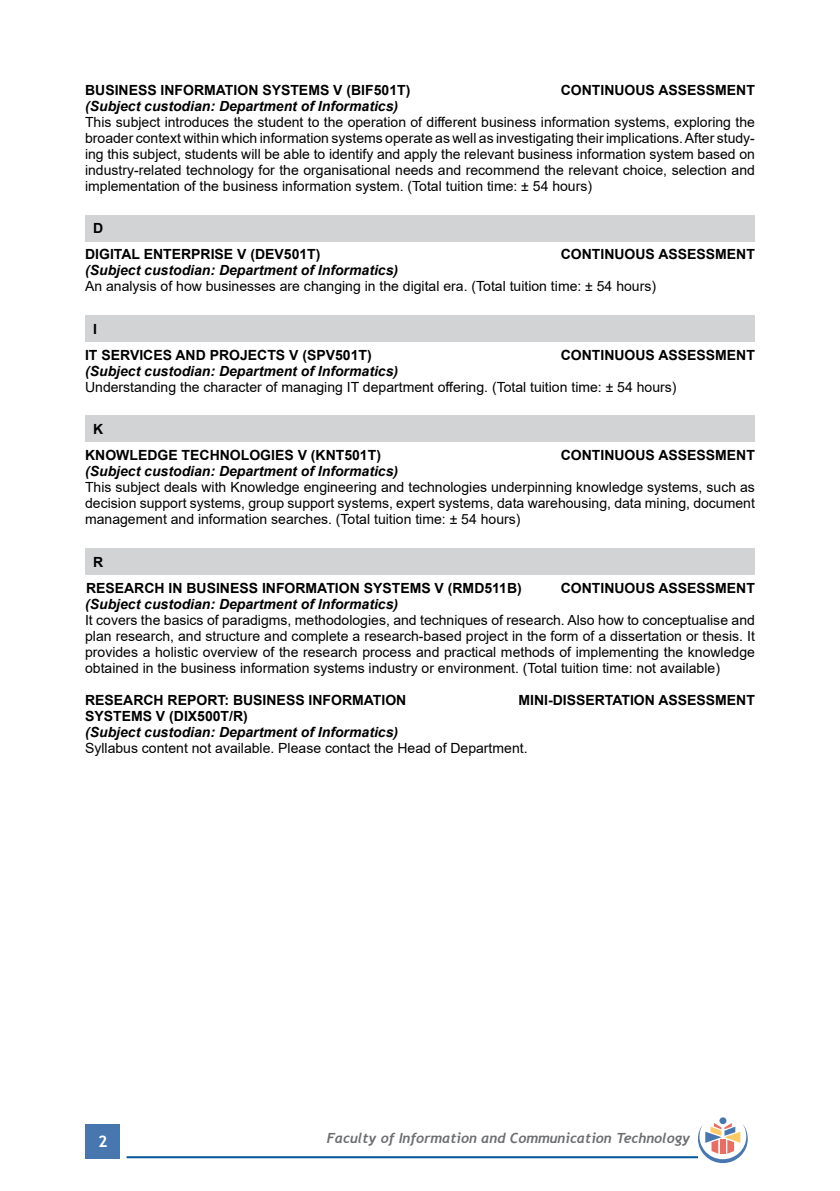
<style>
.page{position:relative;width:840px;height:1191px;background:#fff}
.page>*{position:absolute;margin:0;border:0;box-sizing:border-box;transform-origin:0 0}
.t1{font:700 16px "Trebuchet MS";color:#fff}
.t2{font:14px/16px "Arial";color:#000;text-align:justify}
.t3{font:700 14px/26px "Arial";color:#000}
.t4{font:italic 700 14px "Arial";color:#000}
.t5{font:italic 700 14px "Trebuchet";color:#6d6e71}
</style>
<div class="page">
<div style="left:86px;top:1124px;width:34px;height:34px;background:#4777ae"></div>
<hr style="left:126px;top:1156px;width:571px;height:2px;background:#005596">
<div style="left:719px;top:1117px;width:7px;height:7px;background:#4777ae;border-radius:50%"></div>
<svg style="left:697px;top:1123px;width:50px;height:40px"></svg>
<div style="left:85px;top:215px;width:669px;height:26px;background:#d1d3d4"></div>
<div style="left:85px;top:315px;width:669px;height:27px;background:#d1d3d4"></div>
<div style="left:85px;top:416px;width:669px;height:26px;background:#d1d3d4"></div>
<div style="left:85px;top:549px;width:669px;height:26px;background:#d1d3d4"></div>
<p class="t3" style="left:85px;top:77px;width:326px">BUSINESS INFORMATION SYSTEMS V (BIF501T)</p>
<p class="t3" style="left:560px;top:77px;width:195px">CONTINUOUS ASSESSMENT</p>
<p class="t4" style="left:85px;top:97px;width:314px">(Subject custodian: Department of Informatics)</p>
<p class="t2" style="left:85px;top:114px;width:671px">This subject introduces the student to the operation of different business information systems, exploring the broader context within which information systems operate as well as investigating their implications. After study&shy;ing this subject, students will be able to identify and apply the relevant business information system based on industry-related technology for the organisational needs and recommend the relevant choice, selection and implementation of the business information system. (Total tuition time: ± 54 hours)</p>
<p class="t3" style="left:85px;top:216px;width:237px;text-indent:8px">D<br>DIGITAL ENTERPRISE V (DEV501T)</p>
<p class="t3" style="left:560px;top:242px;width:195px">CONTINUOUS ASSESSMENT</p>
<p class="t4" style="left:85px;top:261px;width:314px">(Subject custodian: Department of Informatics)</p>
<p class="t2" style="left:85px;top:278px;width:572px">An analysis of how businesses are changing in the digital era. (Total tuition time: ± 54 hours)</p>
<p class="t3" style="left:85px;top:316px;width:288px;text-indent:8px">I<br>IT SERVICES AND PROJECTS V (SPV501T)</p>
<p class="t3" style="left:560px;top:342px;width:195px">CONTINUOUS ASSESSMENT</p>
<p class="t4" style="left:85px;top:361px;width:314px">(Subject custodian: Department of Informatics)</p>
<p class="t2" style="left:85px;top:379px;width:592px">Understanding the character of managing IT department offering. (Total tuition time: ± 54 hours)</p>
<p class="t3" style="left:85px;top:416px;width:297px;text-indent:8px">K<br>KNOWLEDGE TECHNOLOGIES V (KNT501T)</p>
<p class="t3" style="left:560px;top:442px;width:195px">CONTINUOUS ASSESSMENT</p>
<p class="t4" style="left:85px;top:462px;width:314px">(Subject custodian: Department of Informatics)</p>
<p class="t2" style="left:85px;top:479px;width:671px">This subject deals with Knowledge engineering and technologies underpinning knowledge systems, such as decision support systems, group support systems, expert systems, data warehousing, data mining, document management and information searches. (Total tuition time: ± 54 hours)</p>
<p class="t3" style="left:86px;top:549px;width:437px;text-indent:7px">R<br>RESEARCH IN BUSINESS INFORMATION SYSTEMS V (RMD511B)</p>
<p class="t3" style="left:560px;top:575px;width:195px">CONTINUOUS ASSESSMENT</p>
<p class="t4" style="left:85px;top:595px;width:314px">(Subject custodian: Department of Informatics)</p>
<p class="t2" style="left:85px;top:612px;width:671px">It covers the basics of paradigms, methodologies, and techniques of research. Also how to conceptualise and plan research, and structure and complete a research-based project in the form of a dissertation or thesis. It provides a holistic overview of the research process and practical methods of implementing the knowledge obtained in the business information systems industry or environment. (Total tuition time: not available)</p>
<p class="t3" style="left:85px;top:687px;width:322px">RESEARCH REPORT: BUSINESS INFORMATION</p>
<p class="t3" style="left:518px;top:687px;width:238px">MINI-DISSERTATION ASSESSMENT</p>
<p class="t3" style="left:85px;top:703px;width:164px">SYSTEMS V (DIX500T/R)</p>
<p class="t4" style="left:85px;top:723px;width:314px">(Subject custodian: Department of Informatics)</p>
<p class="t2" style="left:85px;top:740px;width:444px">Syllabus content not available. Please contact the Head of Department.</p>
<p class="t1" style="left:98px;top:1131px;width:11px">2</p>
<p class="t5" style="left:326px;top:1129px;width:365px">Faculty of Information and Communication Technology</p>
</div>
